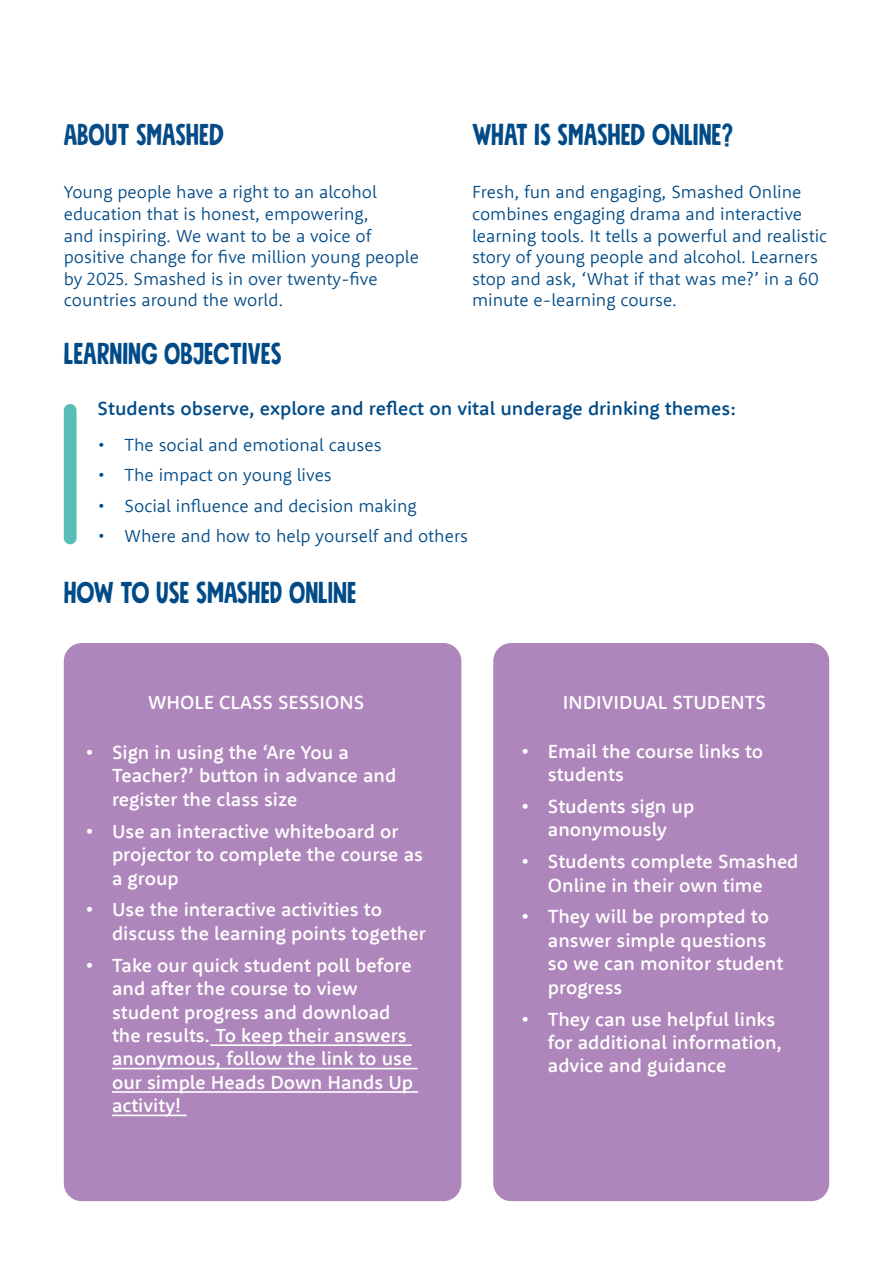
<style>
.page{position:relative;width:893px;height:1263px;background:#fff}
.page>*{position:absolute;margin:0;border:0;box-sizing:border-box;transform-origin:0 0}
.t1{font:30px "Mindset Slim";color:#004b87}
.t2{font:30px "Mindset Slim";color:#074b87}
.t3{font:500 19.5px/23.4px "Rooney Sans";color:#fff}
.t4{font:500 19.5px "Rooney Sans";color:#004b87}
.t5{font:300 18px/21.6px "Rooney Sans";color:#004b87}
.t6{font:300 18px/21.6px "Rooney Sans";color:#054b86}
</style>
<div class="page">
<div style="left:64px;top:643px;width:397px;height:558px;background:#af86bb;border-radius:18px"></div>
<hr style="left:210px;top:1044px;width:202px;height:2px;background:#fff">
<hr style="left:112px;top:1068px;width:305px;height:1px;background:#fff">
<hr style="left:112px;top:1091px;width:306px;height:2px;background:#fff">
<hr style="left:112px;top:1114px;width:75px;height:2px;background:#fff">
<div style="left:493px;top:643px;width:336px;height:558px;background:#af86bb;border-radius:18px"></div>
<div style="left:64px;top:404px;width:13px;height:140px;background:#58bdb6;border-radius:6px"></div>
<h1 class="t1" style="left:472px;top:116px;width:263px">WHAT IS SMASHED ONLINE?</h1>
<p class="t5" style="left:472px;top:181px;width:357px">Fresh, fun and engaging, Smashed Online combines engaging drama and interactive learning tools. It tells a powerful and realistic story of young people and alcohol. Learners stop and ask, ‘What if that was me?’ in a 60 minute e-learning course.</p>
<h1 class="t2" style="left:64px;top:116px;width:162px">ABOUT SMASHED</h1>
<p class="t6" style="left:64px;top:181px;width:357px">Young people have a right to an alcohol education that is honest, empowering,<br>and inspiring. We want to be a voice of positive change for five million young people by 2025. Smashed is in over twenty-five countries around the world.</p>
<h1 class="t1" style="left:64px;top:335px;width:219px">LEARNING OBJECTIVES</h1>
<p class="t4" style="left:98px;top:395px;width:640px">Students observe, explore and reflect on vital underage drinking themes:</p>
<p class="t5" style="left:98px;top:434px;width:285px">• The social and emotional causes</p>
<p class="t5" style="left:98px;top:464px;width:236px">• The impact on young lives</p>
<p class="t5" style="left:98px;top:494px;width:320px">• Social influence and decision making</p>
<p class="t5" style="left:98px;top:524px;width:372px">• Where and how to help yourself and others</p>
<h1 class="t1" style="left:64px;top:573px;width:292px">HOW TO USE SMASHED ONLINE</h1>
<p class="t3" style="left:148px;top:690px;width:218px">WHOLE CLASS SESSIONS</p>
<p class="t3" style="left:112px;top:740px;width:286px;text-indent:-27px">• Sign in using the ‘Are You a<br>Teacher?’ button in advance and register the class size</p>
<p class="t3" style="left:112px;top:819px;width:312px;text-indent:-27px">• Use an interactive whiteboard or projector to complete the course as a group</p>
<p class="t3" style="left:112px;top:897px;width:315px;text-indent:-27px">• Use the interactive activities to discuss the learning points together</p>
<p class="t3" style="left:112px;top:953px;width:303px;text-indent:-27px">• Take our quick student poll before and after the course to view student progress and download the results. To keep their answers anonymous, follow the link to use our simple Heads Down Hands Up activity!</p>
<p class="t3" style="left:563px;top:690px;width:204px">INDIVIDUAL STUDENTS</p>
<p class="t3" style="left:548px;top:738px;width:217px;text-indent:-27px">• Email the course links to students</p>
<p class="t3" style="left:521px;top:794px;width:175px;text-align:center">• Students sign up anonymously</p>
<p class="t3" style="left:521px;top:849px;width:279px;text-align:center">• Students complete Smashed<br>Online in their own time</p>
<p class="t3" style="left:548px;top:904px;width:237px;text-indent:-27px">• They will be prompted to answer simple questions so we can monitor student progress</p>
<p class="t3" style="left:548px;top:1006px;width:236px;text-indent:-27px">• They can use helpful links for additional information, advice and guidance</p>
</div>
